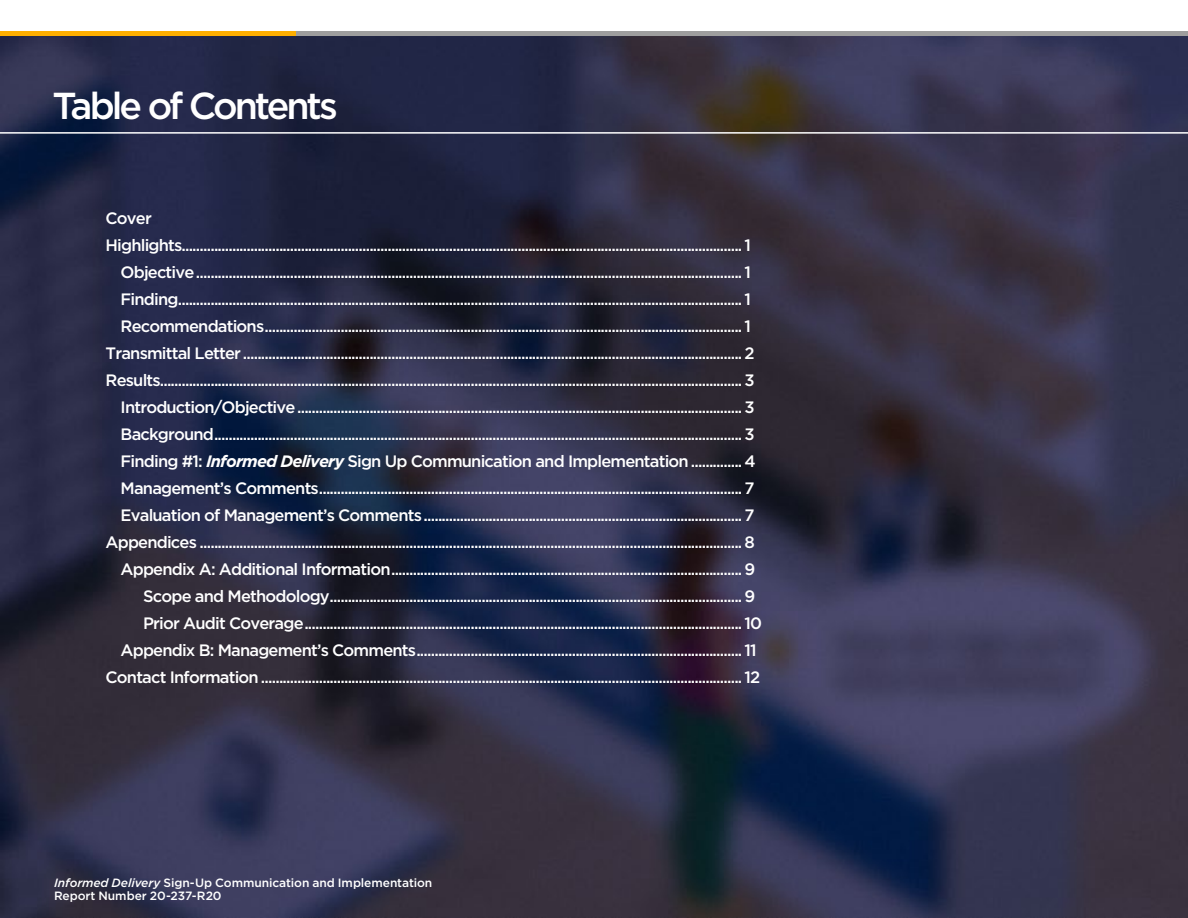
<style>
.page{position:relative;width:1188px;height:918px;background:#fff}
.page>*{position:absolute;margin:0;border:0;box-sizing:border-box;transform-origin:0 0}
.t1{font:500 37.5px "Gotham";letter-spacing:-.085em;color:#fff}
.t2{font:500 16.5px "Gotham";letter-spacing:-.05em;color:#fff}
.t3{font:500 12px/13.5px "Gotham";letter-spacing:-.005em;color:#fff}
.s1{font-weight:700;font-style:italic}
.s2{font-style:italic}
</style>
<div class="page">
<img style="left:0;top:31px;width:1188px;height:887px">
<hr style="left:0;top:132px;width:1188px;height:2px;background:#fff">
<hr style="left:0;top:32px;width:1188px;height:4px;background:#9e9e9e">
<hr style="left:0;top:32px;width:295px;height:4px;background:#ffaf00">
<h1 class="t1" style="left:52px;top:84px;width:287px">Table of Contents</h1>
<p class="t2" style="left:106px;top:209px;width:48px">Cover</p>
<p class="t2" style="left:106px;top:236px;width:647px">Highlights........................................................................................................................................................... 1</p>
<p class="t2" style="left:121px;top:263px;width:632px">Objective....................................................................................................................................................... 1</p>
<p class="t2" style="left:121px;top:290px;width:632px">Finding............................................................................................................................................................ 1</p>
<p class="t2" style="left:121px;top:317px;width:632px">Recommendations.................................................................................................................................... 1</p>
<p class="t2" style="left:106px;top:344px;width:651px">Transmittal Letter .......................................................................................................................................... 2</p>
<p class="t2" style="left:106px;top:371px;width:651px">Results................................................................................................................................................................. 3</p>
<p class="t2" style="left:121px;top:398px;width:636px">Introduction/Objective........................................................................................................................... 3</p>
<p class="t2" style="left:121px;top:425px;width:636px">Background.................................................................................................................................................. 3</p>
<p class="t2" style="left:121px;top:452px;width:637px">Finding #1: <span class="s1">Informed Delivery</span> Sign Up Communication and Implementation .............. 4</p>
<p class="t2" style="left:121px;top:479px;width:636px">Management’s Comments..................................................................................................................... 7</p>
<p class="t2" style="left:121px;top:506px;width:636px">Evaluation of Management’s Comments........................................................................................ 7</p>
<p class="t2" style="left:106px;top:533px;width:651px">Appendices ...................................................................................................................................................... 8</p>
<p class="t2" style="left:121px;top:560px;width:636px">Appendix A: Additional Information................................................................................................. 9</p>
<p class="t2" style="left:143px;top:587px;width:614px">Scope and Methodology.................................................................................................................. 9</p>
<p class="t2" style="left:143px;top:614px;width:621px">Prior Audit Coverage......................................................................................................................... 10</p>
<p class="t2" style="left:121px;top:641px;width:638px">Appendix B: Management’s Comments.......................................................................................... 11</p>
<p class="t2" style="left:106px;top:668px;width:656px">Contact Information ..................................................................................................................................... 12</p>
<p class="t3" style="left:54px;top:875px;width:380px"><span class="s2">Informed Delivery</span> Sign-Up Communication and Implementation<br>Report Number 20-237-R20</p>
</div>
